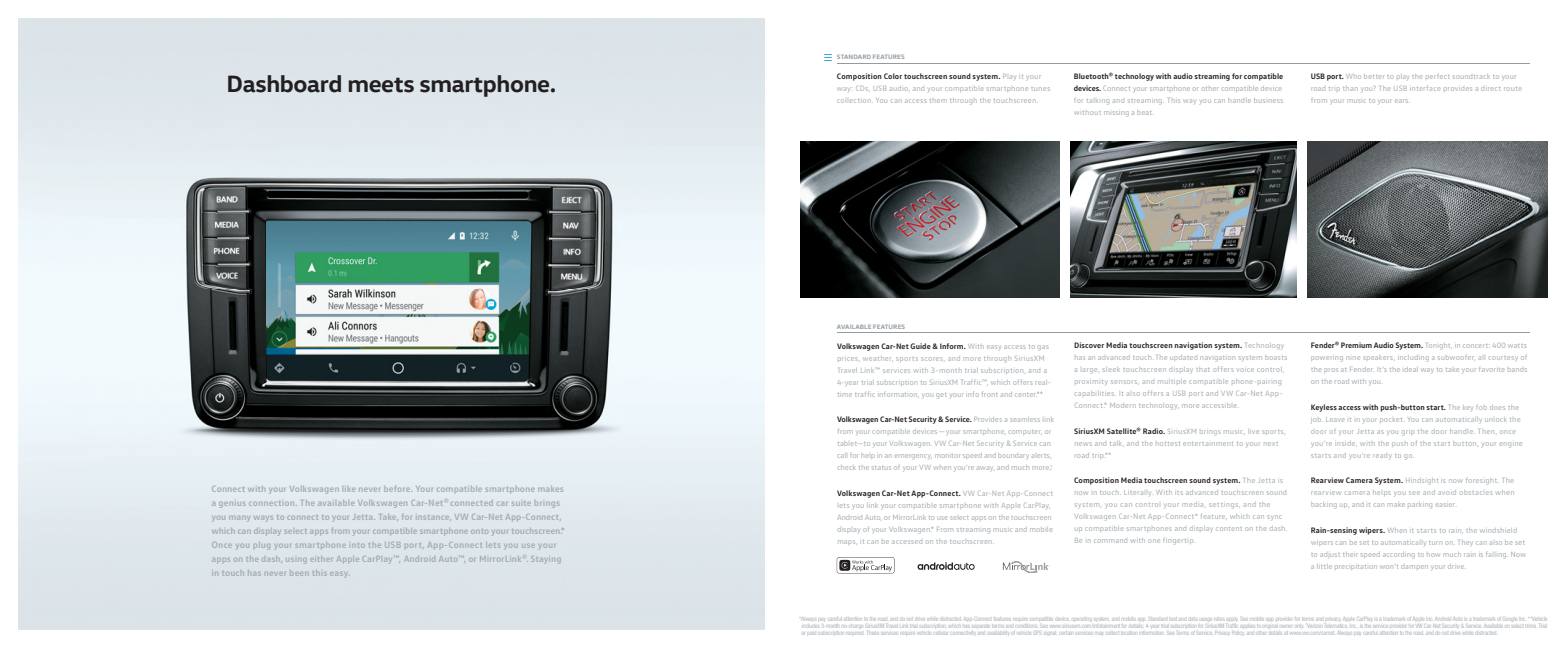
<style>
.page{position:relative;width:1566px;height:648px;background:#fff}
.page>*{position:absolute;margin:0;border:0;box-sizing:border-box;transform-origin:0 0}
.t1{font:700 24px "VW Head";letter-spacing:-.015em;color:#231f20}
.t2{font:700 9.5px/14px "VW Text";letter-spacing:.005em;color:#a6aeb3}
.t3{font:8px/12px "VW Text";letter-spacing:.01em;color:#a6aeb3}
.t4{font:700 6.5px "VW Head";letter-spacing:.015em;color:#939ba1}
.t5{font:condensed 6.2px/7px "Helvetica Neue";letter-spacing:-.02em;color:#abb3b8;text-align:justify}
.s1{font-weight:700;color:#231f20}
</style>
<div class="page">
<img style="left:801px;top:142px;width:258px;height:155px">
<img style="left:1070px;top:142px;width:226px;height:155px">
<img style="left:1307px;top:142px;width:241px;height:155px">
<hr style="left:837px;top:333px;width:693px;height:1px;background:#939ba1">
<hr style="left:837px;top:63px;width:693px;height:1px;background:#939ba1">
<img style="left:89px;top:116px;width:676px;height:382px">
<svg style="left:1003px;top:561px;width:46px;height:12px"></svg>
<div style="left:837px;top:557px;width:58px;height:16px;background:#c4c3c3;border-radius:2px"></div>
<div style="left:837px;top:558px;width:57px;height:15px;background:#fff;border-radius:2px"></div>
<svg style="left:839px;top:560px;width:53px;height:12px"></svg>
<svg style="left:918px;top:562px;width:57px;height:8px"></svg>
<svg style="left:824px;top:54px;width:8px;height:7px"></svg>
<h1 class="t1" style="left:227px;top:76px;width:331px">Dashboard meets smartphone.</h1>
<p class="t2" style="left:212px;top:483px;width:355px">Connect with your Volkswagen like never before. Your compatible smartphone makes a genius connection. The available Volkswagen Car-Net® connected car suite brings you many ways to connect to your Jetta. Take, for instance, VW Car-Net App-Connect, which can display select apps from your compatible smartphone onto your touchscreen.* Once you plug your smartphone into the USB port, App-Connect lets you use your apps on the dash, using either Apple CarPlay™, Android Auto™, or MirrorLink®. Staying in touch has never been this easy.</p>
<p class="t4" style="left:837px;top:55px;width:69px">STANDARD FEATURES</p>
<p class="t3" style="left:837px;top:71px;width:215px"><span class="s1">Composition Color touchscreen sound system.</span> Play it your way: CDs, USB audio, and your compatible smartphone tunes collection. You can access them through the touchscreen.</p>
<p class="t3" style="left:1074px;top:71px;width:211px"><span class="s1">Bluetooth® technology with audio streaming for compatible devices.</span> Connect your smartphone or other compatible device for talking and streaming. This way you can handle business without missing a beat.</p>
<p class="t3" style="left:1311px;top:71px;width:213px"><span class="s1">USB port.</span> Who better to play the perfect soundtrack to your road trip than you? The USB interface provides a direct route from your music to your ears.</p>
<p class="t4" style="left:837px;top:324px;width:70px">AVAILABLE FEATURES</p>
<p class="t3" style="left:837px;top:340px;width:216px"><span class="s1">Volkswagen Car-Net Guide &amp; Inform.</span> With easy access to gas prices, weather, sports scores, and more through SiriusXM Travel Link™ services with 3-month trial subscription, and a 4-year trial subscription to SiriusXM Traffic™, which offers real&shy;time traffic information, you get your info front and center.**</p>
<p class="t3" style="left:837px;top:414px;width:219px"><span class="s1">Volkswagen Car-Net Security &amp; Service.</span> Provides a seamless link from your compatible devices — your smartphone, computer, or tablet—to your Volkswagen. VW Car-Net Security &amp; Service can call for help in an emergency, monitor speed and boundary alerts, check the status of your VW when you’re away, and much more.<sup>†</sup></p>
<p class="t3" style="left:837px;top:488px;width:218px"><span class="s1">Volkswagen Car-Net App-Connect.</span> VW Car-Net App-Connect lets you link your compatible smartphone with Apple CarPlay, Android Auto, or MirrorLink to use select apps on the touchscreen display of your Volkswagen.* From streaming music and mobile maps, it can be accessed on the touchscreen.</p>
<p class="t3" style="left:1074px;top:340px;width:215px"><span class="s1">Discover Media touchscreen navigation system.</span> Technology has an advanced touch. The updated navigation system boasts a large, sleek touchscreen display that offers voice control, proximity sensors, and multiple compatible phone-pairing capabilities. It also offers a USB port and VW Car-Net App-Connect.* Modern technology, more accessible.</p>
<p class="t3" style="left:1074px;top:426px;width:214px"><span class="s1">SiriusXM Satellite® Radio.</span> SiriusXM brings music, live sports, news and talk, and the hottest entertainment to your next road trip.**</p>
<p class="t3" style="left:1074px;top:475px;width:215px"><span class="s1">Composition Media touchscreen sound system.</span> The Jetta is now in touch. Literally. With its advanced touchscreen sound system, you can control your media, settings, and the Volkswagen Car-Net App-Connect* feature, which can sync up compatible smartphones and display content on the dash.<br>Be in command with one fingertip.</p>
<p class="t3" style="left:1311px;top:340px;width:218px;text-align:justify"><span class="s1">Fender® Premium Audio System.</span> Tonight, in concert: 400 watts powering nine speakers, including a subwoofer, all courtesy of the pros at Fender. It’s the ideal way to take your favorite bands on the road with you.</p>
<p class="t3" style="left:1311px;top:402px;width:214px"><span class="s1">Keyless access with push-button start.</span> The key fob does the job. Leave it in your pocket. You can automatically unlock the door of your Jetta as you grip the door handle. Then, once you’re inside, with the push of the start button, your engine starts and you’re ready to go.</p>
<p class="t3" style="left:1311px;top:475px;width:206px;text-align:justify"><span class="s1">Rearview Camera System.</span> Hindsight is now foresight. The rearview camera helps you see and avoid obstacles when backing up, and it can make parking easier.</p>
<p class="t3" style="left:1311px;top:525px;width:217px"><span class="s1">Rain-sensing wipers.</span> When it starts to rain, the windshield wipers can be set to automatically turn on. They can also be set to adjust their speed according to how much rain is falling. Now a little precipitation won’t dampen your drive.</p>
<p class="t5" style="left:802px;top:615px;width:747px;text-indent:-2px">*Always pay careful attention to the road, and do not drive while distracted. App-Connect features require compatible device, operating system, and mobile app. Standard text and data usage rates apply. See mobile app provider for terms and privacy. Apple CarPlay is a trademark of Apple Inc. Android Auto is a trademark of Google Inc. **Vehicle includes 3-month no-charge SiriusXM Travel Link trial subscription, which has separate terms and conditions. See www.siriusxm.com/infotainment for details; 4-year trial subscription for SiriusXM Traffic applies to original owner only. <sup>†</sup>Verizon Telematics, Inc., is the service provider for VW Car-Net Security &amp; Service. Available on select trims. Trial or paid subscription required. These services require vehicle cellular connectivity and availability of vehicle GPS signal; certain services may collect location information. See Terms of Service, Privacy Policy, and other details at www.vw.com/carnet. Always pay careful attention to the road, and do not drive while distracted.</p>
</div>
